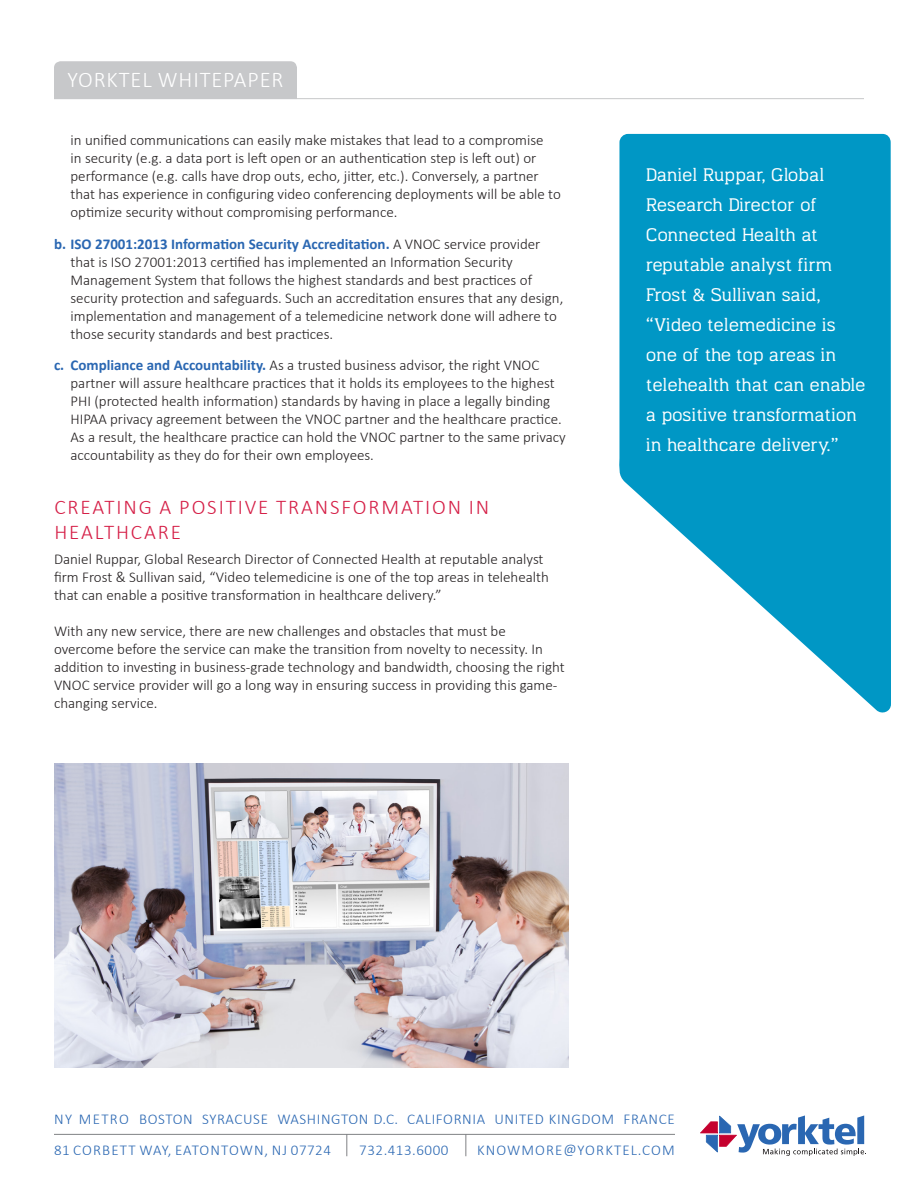
<style>
.page{position:relative;width:918px;height:1188px;background:#fff}
.page>*{position:absolute;margin:0;border:0;box-sizing:border-box;transform-origin:0 0}
.t1{font:300 22.5px "Calibri";letter-spacing:.04em;color:#fff}
.t2{font:300 21px/25.2px "Calibri";letter-spacing:.09em;color:#d51e46}
.t3{font:300 18px/30px "Endzone";letter-spacing:.02em;color:#fff}
.t4{font:300 15px/18px "Calibri";color:#231f20}
.t5{font:300 15px/31.5px "Calibri";letter-spacing:.04em;color:#2a67b2}
.t6{font:300 15px "Calibri";letter-spacing:.075em;color:#2a67b2}
.s1{font-weight:700;color:#2a67b2}
</style>
<div class="page">
<svg style="left:700px;top:1115px;width:166px;height:41px"></svg>
<hr style="left:54px;top:1134px;width:621px;height:1px;background:#808285">
<svg style="left:346px;top:1135px;width:1px;height:21px"></svg>
<svg style="left:465px;top:1135px;width:1px;height:21px"></svg>
<div style="left:54px;top:61px;width:243px;height:37px;background:#c7c8ca"></div>
<hr style="left:54px;top:98px;width:810px;height:1px;background:#c7c8ca">
<svg style="left:619px;top:134px;width:272px;height:579px;fill:#0097c5"></svg>
<img style="left:54px;top:764px;width:514px;height:303px">
<h1 class="t1" style="left:67px;top:70px;width:218px">YORKTEL WHITEPAPER</h1>
<p class="t4" style="left:70px;top:132px;width:492px">in unified communications can easily make mistakes that lead to a compromise<br>in security (e.g. a data port is left open or an authentication step is left out) or performance (e.g. calls have drop outs, echo, jitter, etc.). Conversely, a partner that has experience in configuring video conferencing deployments will be able to optimize security without compromising performance.</p>
<p class="t4" style="left:70px;top:236px;width:494px;text-indent:-16px"><span class="s1">b. ISO 27001:2013 Information Security Accreditation.</span> A VNOC service provider that is ISO 27001:2013 certified has implemented an Information Security Management System that follows the highest standards and best practices of security protection and safeguards. Such an accreditation ensures that any design, implementation and management of a telemedicine network done will adhere to those security standards and best practices.</p>
<p class="t4" style="left:70px;top:357px;width:497px;text-indent:-16px"><span class="s1">c. Compliance and Accountability.</span> As a trusted business advisor, the right VNOC partner will assure healthcare practices that it holds its employees to the highest PHI (protected health information) standards by having in place a legally binding HIPAA privacy agreement between the VNOC partner and the healthcare practice.<br>As a result, the healthcare practice can hold the VNOC partner to the same privacy accountability as they do for their own employees.</p>
<h2 class="t2" style="left:54px;top:496px;width:436px">CREATING A POSITIVE TRANSFORMATION IN<br>HEALTHCARE</h2>
<p class="t4" style="left:54px;top:551px;width:496px">Daniel Ruppar, Global Research Director of Connected Health at reputable analyst firm Frost &amp; Sullivan said, “Video telemedicine is one of the top areas in telehealth that can enable a positive transformation in healthcare delivery.”</p>
<p class="t4" style="left:54px;top:623px;width:512px">With any new service, there are new challenges and obstacles that must be overcome before the service can make the transition from novelty to necessity. In addition to investing in business-grade technology and bandwidth, choosing the right VNOC service provider will go a long way in ensuring success in providing this game&shy;changing service.</p>
<p class="t3" style="left:646px;top:159px;width:221px">Daniel Ruppar, Global<br>Research Director of<br>Connected Health at reputable analyst firm<br>Frost &amp; Sullivan said, “Video telemedicine is one of the top areas in telehealth that can enable a positive transformation in healthcare delivery.”</p>
<p class="t5" style="left:54px;top:1104px;width:622px">NY METRO BOSTON SYRACUSE WASHINGTON D.C. CALIFORNIA UNITED KINGDOM FRANCE<br>81 CORBETT WAY, EATONTOWN, NJ 07724</p>
<p class="t5" style="left:359px;top:1136px;width:91px">732.413.6000</p>
<p class="t6" style="left:477px;top:1144px;width:199px">KNOWMORE@YORKTEL.COM</p>
</div>
